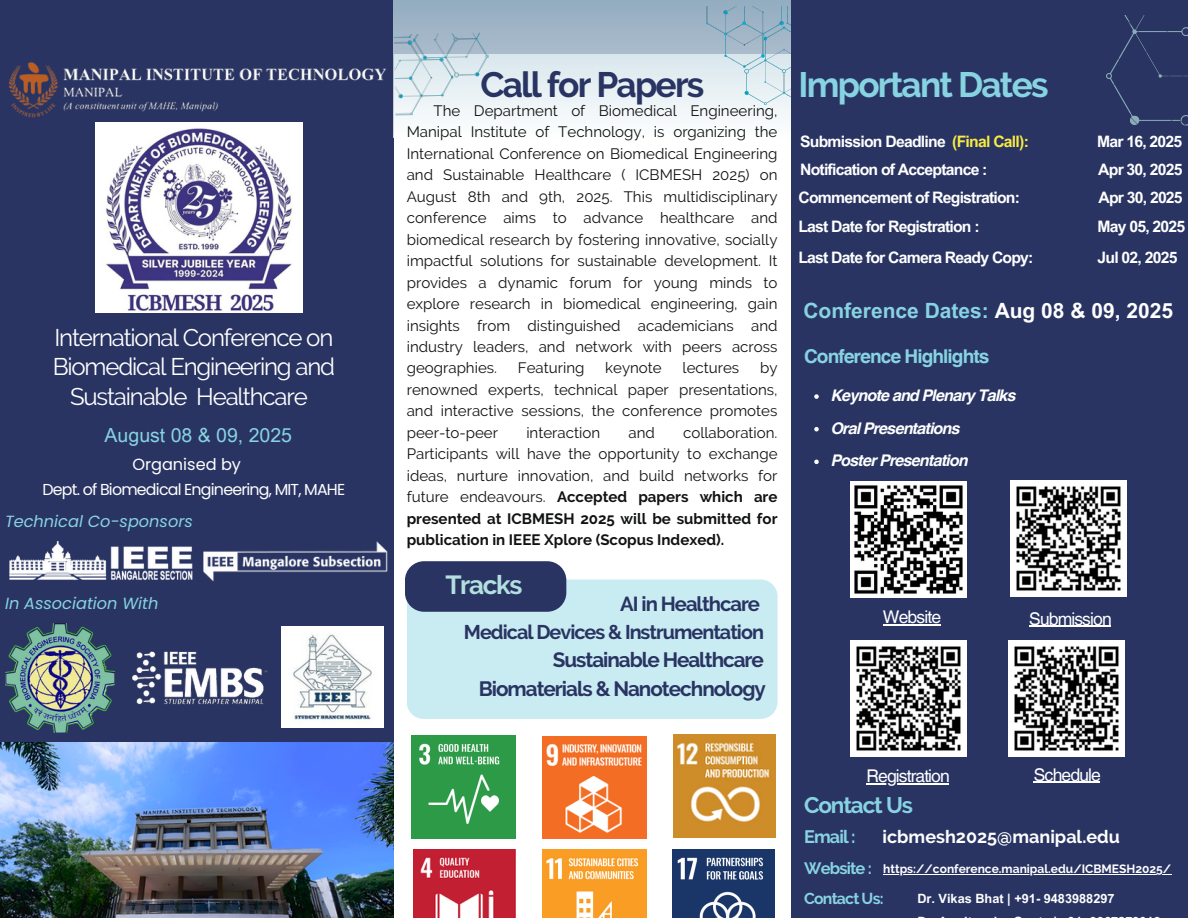
<style>
.page{position:relative;width:1188px;height:918px;background:#293462}
.page>*{position:absolute;margin:0;border:0;box-sizing:border-box;transform-origin:0 0}
.t1{font:700 35.25px "Raleway";letter-spacing:-.05em;color:#87d3e2}
.t2{font:700 35.25px "Raleway";letter-spacing:-.05em;color:#293462}
.t3{font:700 26.1px "Raleway";letter-spacing:-.05em;color:#b3e0df}
.t4{font:24px/29.2px "Raleway";letter-spacing:-.05em;color:#fff;text-align:center}
.t5{font:700 22.5px "Raleway";letter-spacing:-.05em;color:#87d3e2}
.t6{font:700 21px "Arial Unicode MS";color:#87d3e2}
.t7{font:700 20.7px "Raleway";letter-spacing:-.05em;color:#293462}
.t8{font:700 20.25px "Raleway";letter-spacing:-.05em;color:#293462}
.t9{font:700 19.8px "Raleway";letter-spacing:-.05em;color:#293462}
.t10{font:19.5px "Arial Unicode MS";color:#87d3e2}
.t11{font:700 19.05px "Helvetica World";letter-spacing:-.05em;color:#87d3e2}
.t12{font:700 18px "Raleway";color:#fff}
.t13{font:700 18px "Raleway";letter-spacing:-.05em;color:#87d3e2}
.t14{font:17.55px "Helvetica World";letter-spacing:-.05em;color:#fff}
.t15{font:700 16.5px "Raleway";letter-spacing:-.05em;color:#87d3e2}
.t16{font:italic 16.2px "Poppins";color:#87d3e2}
.t17{font:16.2px "Poppins";color:#fff}
.t18{font:italic 700 16.05px "Helvetica World";letter-spacing:-.055em;color:#fff}
.t19{font:15.9px "Poppins";letter-spacing:-.05em;color:#fff}
.t20{font:700 15.75px "Arial Unicode MS";letter-spacing:-.05em;color:#fff}
.t21{font:700 15.75px "Raleway";letter-spacing:-.05em;color:#87d3e2}
.t22{font:15px/21.5px "Raleway";color:#111313;text-align:justify}
.t23{font:700 12.75px "Arial Unicode MS";color:#fff}
.t24{font:700 12px "Raleway";color:#fff}
.s1{font-weight:700}
.s2{color:#f8eb43}
.s3{color:#fff}
</style>
<div class="page">
<div style="left:394px;top:54px;width:397px;height:864px;background:#fff"></div>
<svg style="left:394px;top:0;width:397px;height:118px;background:#c2d1dc"></svg>
<img style="left:706px;top:7px;width:85px;height:98px">
<div style="left:407px;top:580px;width:371px;height:139px;background:#c9ebf2;border-radius:17px"></div>
<svg style="left:405px;top:561px;width:161px;height:51px;background:#313c68"></svg>
<img style="left:394px;top:33px;width:96px;height:83px">
<img style="left:8px;top:62px;width:378px;height:61px">
<img style="left:1107px;top:16px;width:81px;height:110px">
<img style="left:543px;top:736px;width:103px;height:103px">
<img style="left:412px;top:735px;width:103px;height:104px">
<img style="left:413px;top:849px;width:102px;height:69px">
<img style="left:282px;top:626px;width:101px;height:101px">
<img style="left:9px;top:541px;width:184px;height:40px">
<img style="left:203px;top:541px;width:185px;height:41px">
<img style="left:5px;top:623px;width:109px;height:109px">
<img style="left:0;top:742px;width:394px;height:176px">
<img style="left:95px;top:122px;width:207px;height:190px">
<img style="left:850px;top:481px;width:116px;height:116px">
<img style="left:1011px;top:481px;width:116px;height:116px">
<img style="left:1009px;top:641px;width:116px;height:116px">
<img style="left:850px;top:641px;width:116px;height:116px">
<img style="left:132px;top:651px;width:136px;height:54px">
<img style="left:673px;top:849px;width:102px;height:69px">
<img style="left:674px;top:734px;width:101px;height:104px">
<img style="left:543px;top:849px;width:103px;height:69px">
<svg style="left:814px;top:394px;width:5px;height:5px"></svg>
<svg style="left:814px;top:427px;width:5px;height:4px"></svg>
<svg style="left:814px;top:460px;width:5px;height:4px"></svg>
<hr style="left:883px;top:874px;width:288px;height:1px;background:#fff">
<hr style="left:883px;top:625px;width:57px;height:1px;background:#fff">
<hr style="left:1029px;top:626px;width:82px;height:1px;background:#fff">
<hr style="left:867px;top:783px;width:82px;height:1px;background:#fff">
<hr style="left:1034px;top:782px;width:66px;height:1px;background:#fff">
<h4 class="t4" style="left:53px;top:323px;width:284px">International Conference on<br>Biomedical Engineering and<br>Sustainable Healthcare</h4>
<p class="t10" style="left:105px;top:422px;width:189px">August 08 &amp; 09, 2025</p>
<p class="t17" style="left:132px;top:453px;width:110px">Organised by</p>
<h1 class="t19" style="left:43px;top:479px;width:304px">Dept. of Biomedical Engineering, MIT, MAHE</h1>
<p class="t16" style="left:5px;top:510px;width:189px">Technical Co-sponsors</p>
<p class="t16" style="left:5px;top:592px;width:155px">In Association With</p>
<p class="t2" style="left:480px;top:64px;width:226px">Call for Papers</p>
<p class="t22" style="left:407px;top:100px;width:372px;text-indent:27px">The Department of Biomedical Engineering, Manipal Institute of Technology, is organizing the International Conference on Biomedical Engineering and Sustainable Healthcare ( ICBMESH 2025) on August 8th and 9th, 2025. This multidisciplinary conference aims to advance healthcare and biomedical research by fostering innovative, socially impactful solutions for sustainable development. It provides a dynamic forum for young minds to explore research in biomedical engineering, gain insights from distinguished academicians and industry leaders, and network with peers across geographies.</p>
<p class="t22" style="left:407px;top:357px;width:372px;text-indent:353px">by renowned experts, technical paper presentations, and interactive sessions, the conference promotes peer-to-peer</p>
<p class="t22" style="left:518px;top:357px;width:68px">Featuring</p>
<p class="t22" style="left:605px;top:357px;width:58px">keynote</p>
<p class="t22" style="left:683px;top:357px;width:58px">lectures</p>
<p class="t22" style="left:407px;top:422px;width:372px;text-indent:276px">collaboration.<br>Participants will have the opportunity to exchange ideas, nurture innovation, and build networks for future endeavours. <span class="s1">Accepted papers which are presented at ICBMESH 2025 will be submitted for publication in IEEE Xplore (Scopus Indexed).</span></p>
<p class="t22" style="left:526px;top:422px;width:75px">interaction</p>
<p class="t22" style="left:628px;top:422px;width:28px">and</p>
<p class="t3" style="left:445px;top:569px;width:79px">Tracks</p>
<p class="t8" style="left:620px;top:592px;width:141px">AI in Healthcare</p>
<p class="t9" style="left:464px;top:620px;width:302px">Medical Devices &amp; Instrumentation</p>
<p class="t7" style="left:553px;top:648px;width:213px">Sustainable Healthcare</p>
<p class="t7" style="left:479px;top:677px;width:288px">Biomaterials &amp; Nanotechnology</p>
<h4 class="t1" style="left:798px;top:64px;width:252px">Important Dates</h4>
<h6 class="t20" style="left:800px;top:130px;width:230px">Submission Deadline <span class="s2">(Final Call):</span></h6>
<h6 class="t20" style="left:1097px;top:130px;width:87px">Mar 16, 2025</h6>
<p class="t20" style="left:800px;top:158px;width:189px">Notification of Acceptance :</p>
<p class="t20" style="left:1098px;top:158px;width:86px">Apr 30, 2025</p>
<p class="t20" style="left:798px;top:186px;width:223px">Commencement of Registration:</p>
<p class="t20" style="left:1098px;top:186px;width:86px">Apr 30, 2025</p>
<h4 class="t20" style="left:798px;top:215px;width:183px">Last Date for Registration :</h4>
<h4 class="t20" style="left:1098px;top:215px;width:89px">May 05, 2025</h4>
<p class="t20" style="left:798px;top:246px;width:237px">Last Date for Camera Ready Copy:</p>
<p class="t20" style="left:1098px;top:246px;width:81px">Jul 02, 2025</p>
<p class="t6" style="left:803px;top:296px;width:371px">Conference Dates: <span class="s3">Aug 08 &amp; 09, 2025</span></p>
<p class="t11" style="left:804px;top:341px;width:187px">Conference Highlights</p>
<p class="t18" style="left:831px;top:382px;width:186px">Keynote and Plenary Talks</p>
<p class="t18" style="left:831px;top:415px;width:131px">Oral Presentations</p>
<p class="t18" style="left:831px;top:448px;width:139px">Poster Presentation</p>
<p class="t14" style="left:883px;top:607px;width:60px">Website</p>
<h4 class="t14" style="left:1029px;top:608px;width:84px">Submission</h4>
<h5 class="t14" style="left:867px;top:765px;width:85px">Registration</h5>
<h5 class="t5" style="left:804px;top:792px;width:110px">Contact Us</h5>
<p class="t14" style="left:1034px;top:764px;width:68px">Schedule</p>
<p class="t13" style="left:804px;top:827px;width:53px">Email :</p>
<p class="t12" style="left:883px;top:827px;width:239px">icbmesh2025@manipal.edu</p>
<p class="t15" style="left:804px;top:859px;width:69px">Website :</p>
<p class="t24" style="left:883px;top:861px;width:290px">https://conference.manipal.edu/ICBMESH2025/</p>
<p class="t21" style="left:804px;top:890px;width:81px">Contact Us:</p>
<p class="t23" style="left:917px;top:889px;width:199px">Dr. Vikas Bhat | +91- 9483988297</p>
</div>
